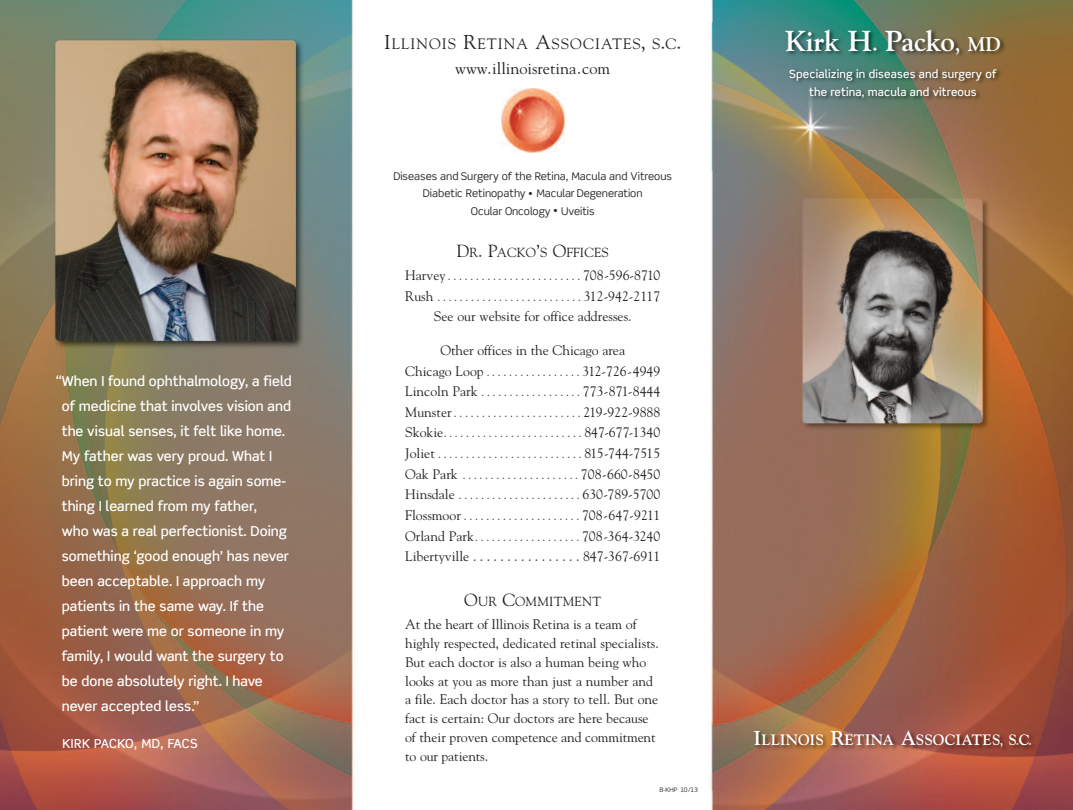
<style>
.page{position:relative;width:1073px;height:810px;background:#fff}
.page>*{position:absolute;margin:0;border:0;box-sizing:border-box;transform-origin:0 0}
.t1{font:700 28.75px "Goudy";letter-spacing:-.015em;color:#fff}
.t2{font:16.25px "Goudy";color:#231f20}
.t3{font:700 15px "Goudy";letter-spacing:.015em;color:#fff}
.t4{font:15px "Goudy";letter-spacing:.065em;color:#231f20}
.t5{font:13.75px/18.8px "Goudy";color:#231f20;text-align:center}
.t6{font:500 13.75px/25px "Scene Std";color:#fff}
.t7{font:13.12px "Goudy";letter-spacing:.015em;color:#231f20}
.t8{font:500 12.5px "Scene Std";letter-spacing:.03em;color:#fff}
.t9{font:11.25px/20.6px "Goudy";color:#231f20}
.t10{font:500 11.25px/18.8px "Scene Std";letter-spacing:.01em;color:#fff;text-align:center}
.t11{font:10.62px/17.5px "Scene Std";color:#231f20;text-align:center}
.t12{font:6.25px "Scene Std";letter-spacing:-.03em;color:#231f20}
.s1{font-size:20px}
.s2{font-weight:400}
.s3{font-weight:400;font-size:25px}
.s4{font-size:19.75px}
.s5{font-size:8.75px}
.s6{font-size:17.5px}
.s7{font-size:13.75px}
.s8{font-size:11.25px}
.s9{font-weight:400;font-size:16.25px}
</style>
<div class="page">
<img style="left:0;top:0;width:1072px;height:810px">
<img style="left:708px;top:723px;width:364px;height:68px">
<img style="left:708px;top:22px;width:364px;height:149px">
<img style="left:501px;top:88px;width:64px;height:64px">
<p class="t4" style="left:384px;top:35px;width:299px"><span class="s1">I</span>LLINOIS <span class="s1">R</span>ETINA <span class="s1">A</span>SSOCIATES<span class="s1">,</span> S<span class="s1">.</span>C<span class="s1">.</span></p>
<p class="t2" style="left:455px;top:59px;width:156px">www.illinoisretina.com</p>
<h1 class="t1" style="left:785px;top:25px;width:217px">Kirk H<span class="s2">.</span> Packo<span class="s3">,</span> <span class="s4">MD</span></h1>
<p class="t10" style="left:789px;top:65px;width:209px">Specializing in diseases and surgery of the retina, macula and vitreous</p>
<p class="t11" style="left:393px;top:168px;width:280px">Diseases and Surgery of the Retina, Macula and Vitreous<br>Diabetic Retinopathy <span class="s5">•</span> Macular Degeneration<br>Ocular Oncology <span class="s5">•</span> Uveitis</p>
<p class="t7" style="left:456px;top:245px;width:154px"><span class="s6">D</span>R<span class="s6">. P</span>ACKO<span class="s6">’</span>S <span class="s6">O</span>FFICES</p>
<p class="t9" style="left:405px;top:266px;width:257px"><span class="s7">Harvey</span> . . . . . . . . . . . . . . . . . . . . . . . . <span class="s7">708-596-8710<br>Rush</span> . . . . . . . . . . . . . . . . . . . . . . . . . . <span class="s7">312-942-2117</span></p>
<p class="t5" style="left:434px;top:307px;width:199px">See our website for office addresses.</p>
<p class="t5" style="left:405px;top:340px;width:257px;line-height:20.6px">Other offices in the Chicago area<br>Chicago Loop <span class="s8">. . . . . . . . . . . . . . . . .</span> 312-726-4949<br>Lincoln Park <span class="s8">. . . . . . . . . . . . . . . . . .</span> 773-871-8444</p>
<p class="t9" style="left:405px;top:403px;width:257px;text-align:justify"><span class="s7">Munster</span> . . . . . . . . . . . . . . . . . . . . . . . <span class="s7">219-922-9888<br>Skokie</span>. . . . . . . . . . . . . . . . . . . . . . . . . <span class="s7">847-677-1340<br>Joliet</span> . . . . . . . . . . . . . . . . . . . . . . . . . . <span class="s7">815-744-7515<br>Oak Park</span> . . . . . . . . . . . . . . . . . . . . . <span class="s7">708-660-8450<br>Hinsdale</span> . . . . . . . . . . . . . . . . . . . . . . <span class="s7">630-789-5700</span></p>
<p class="t5" style="left:405px;top:505px;width:257px;line-height:20.6px;text-align:justify">Flossmoor <span class="s8">. . . . . . . . . . . . . . . . . . . . .</span> 708-647-9211<br>Orland Park<span class="s8">. . . . . . . . . . . . . . . . . . .</span> 708-364-3240<br>Libertyville . . . . . . . . . . . . . . . . 847-367-6911</p>
<p class="t7" style="left:464px;top:593px;width:138px"><span class="s6">O</span>UR <span class="s6">C</span>OMMITMENT</p>
<p class="t5" style="left:405px;top:615px;width:255px;text-align:left">At the heart of Illinois Retina is a team of highly respected, dedicated retinal specialists.<br>But each doctor is also a human being who looks at you as more than just a number and a file. Each doctor has a story to tell. But one fact is certain: Our doctors are here because of their proven competence and commitment to our patients.</p>
<p class="t12" style="left:659px;top:788px;width:40px">B-KHP 10/13</p>
<p class="t6" style="left:62px;top:370px;width:232px;text-indent:-5px">“When I found ophthalmology, a field of medicine that involves vision and the visual senses, it felt like home.<br>My father was very proud. What I bring to my practice is again some&shy;thing I learned from my father,<br>who was a real perfectionist. Doing something ‘good enough’ has never been acceptable. I approach my patients in the same way. If the patient were me or someone in my family, I would want the surgery to be done absolutely right. I have never accepted less.”</p>
<p class="t8" style="left:62px;top:739px;width:137px">KIRK PACKO, MD, FACS</p>
<p class="t3" style="left:753px;top:731px;width:280px"><span class="s1">I</span>LLINOIS <span class="s1">R</span>ETINA <span class="s1">A</span>SSOCIATES<span class="s9">,</span> S<span class="s9">.</span>C<span class="s9">.</span></p>
</div>
